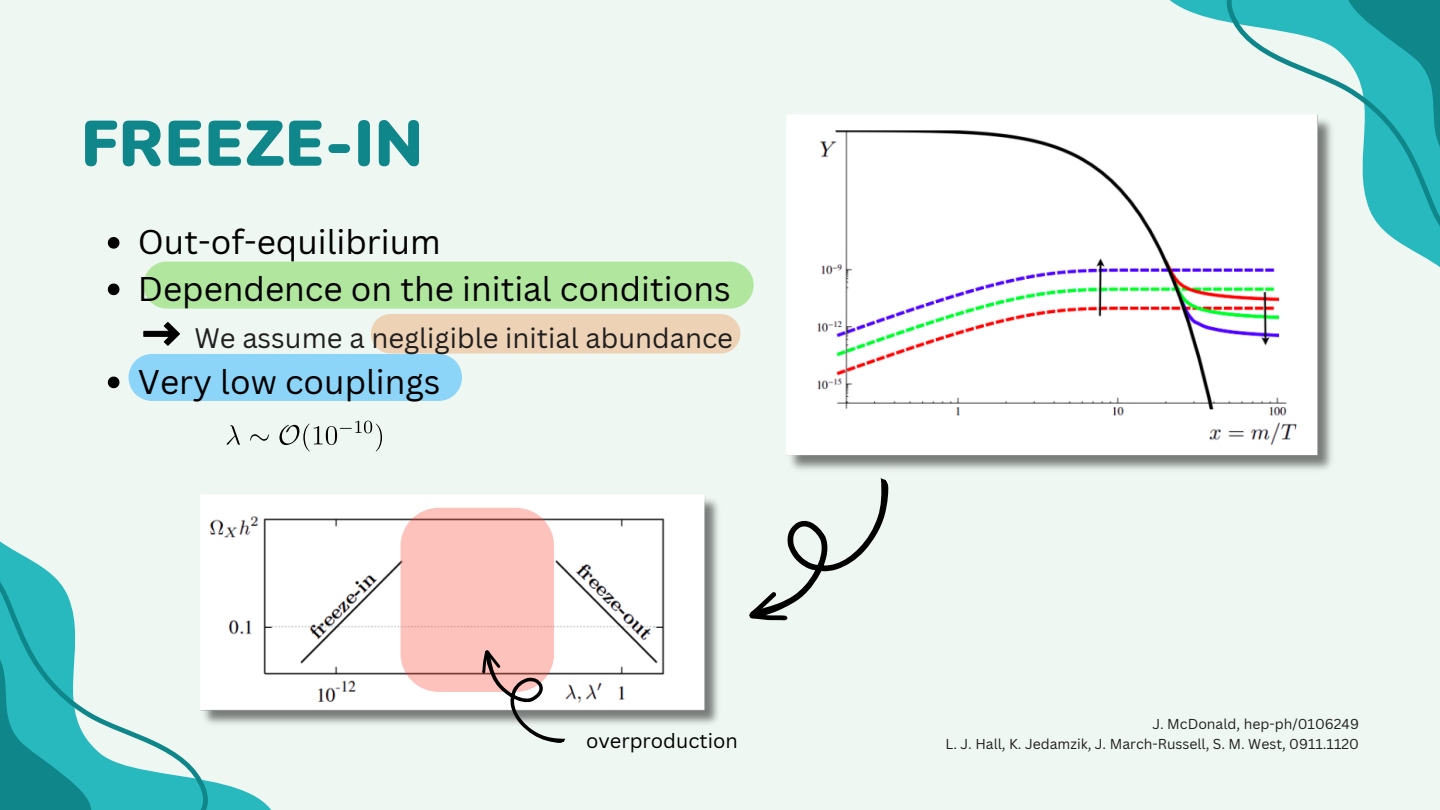
<style>
.page{position:relative;width:1440px;height:810px;background:#eef7f2}
.page>*{position:absolute;margin:0;border:0;box-sizing:border-box;transform-origin:0 0}
.t1{font:900 64px "Nunito";letter-spacing:.01em;color:#0f868a}
.t2{font:33.4px "Canva Sans";color:#000}
.t3{font:27.4px "Canva Sans";color:#201f1f}
.t4{font:20px "Canva Sans";color:#000}
.t5{font:14px "Canva Sans";color:#201f1f}
</style>
<div class="page">
<svg style="left:214px;top:782px;width:57px;height:28px;fill:#27b9be"></svg>
<svg style="left:0;top:541px;width:214px;height:269px"></svg>
<svg style="left:1170px;top:0;width:50px;height:21px"></svg>
<svg style="left:1220px;top:0;width:220px;height:267px;fill:#27b9be"></svg>
<img style="left:786px;top:114px;width:558px;height:356px">
<img style="left:185px;top:495px;width:533px;height:234px">
<svg style="left:749px;top:477px;width:140px;height:144px"></svg>
<svg style="left:129px;top:262px;width:625px;height:139px"></svg>
<svg style="left:108px;top:237px;width:11px;height:12px"></svg>
<svg style="left:108px;top:284px;width:11px;height:11px"></svg>
<svg style="left:108px;top:377px;width:11px;height:11px"></svg>
<svg style="left:227px;top:425px;width:13px;height:20px"></svg>
<svg style="left:250px;top:434px;width:19px;height:7px"></svg>
<svg style="left:279px;top:421px;width:103px;height:30px"></svg>
<svg style="left:400px;top:508px;width:167px;height:235px;background:#efc7c4"></svg>
<p class="t1" style="left:81px;top:101px;width:344px">FREEZE-IN</p>
<p class="t2" style="left:138px;top:218px;width:305px">Out-of-equilibrium</p>
<p class="t2" style="left:138px;top:265px;width:595px">Dependence on the initial conditions</p>
<p class="t3" style="left:194px;top:319px;width:540px">We assume a negligible initial abundance</p>
<p class="t2" style="left:138px;top:358px;width:304px">Very low couplings</p>
<p class="t5" style="left:1152px;top:714px;width:208px">J. McDonald, hep-ph/0106249</p>
<p class="t4" style="left:586px;top:727px;width:153px">overproduction</p>
<p class="t5" style="left:946px;top:734px;width:415px">L. J. Hall, K. Jedamzik, J. March-Russell, S. M. West, 0911.1120</p>
</div>
